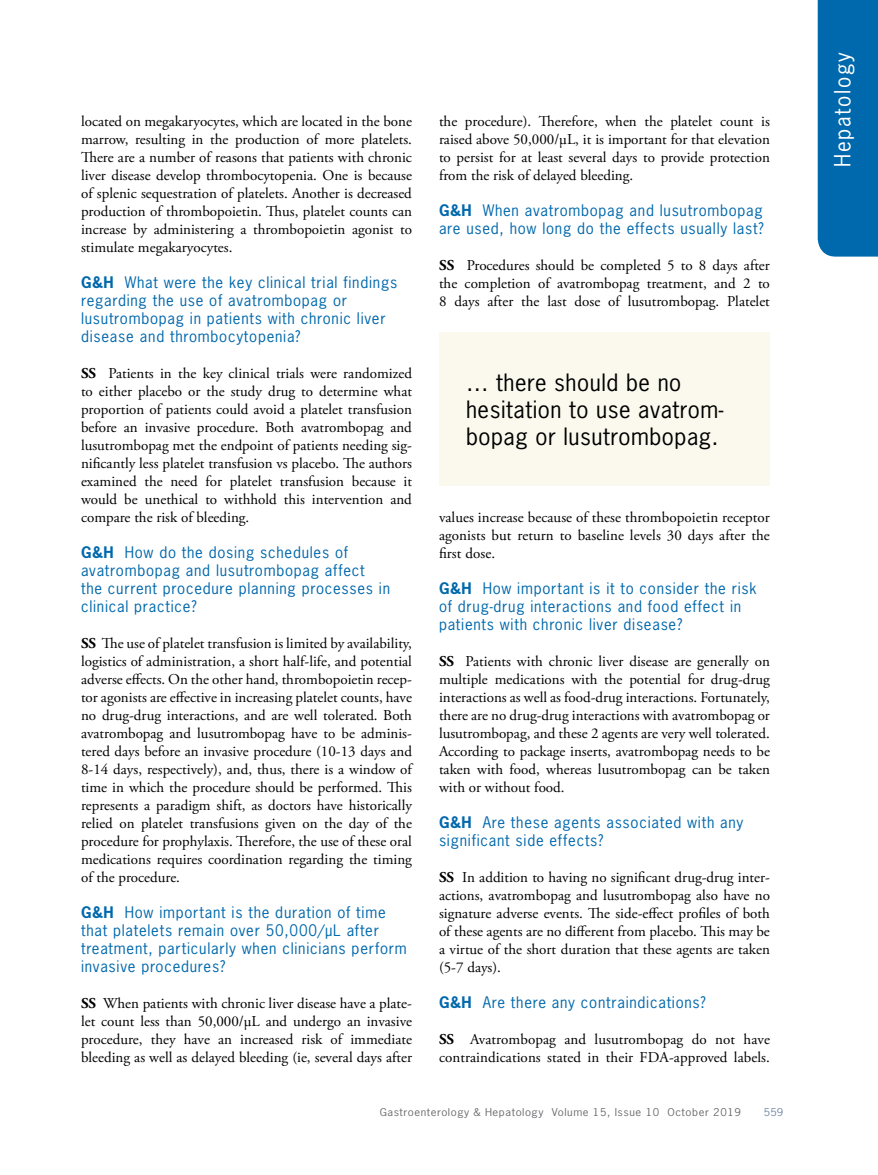
<style>
.page{position:relative;width:878px;height:1175px;background:#fff}
.page>*{position:absolute;margin:0;border:0;box-sizing:border-box;transform-origin:0 0}
.t1{font:22.5px/27px "News Gothic Std";letter-spacing:.025em;color:#000}
.t2{font:21px "News Gothic Std";letter-spacing:.08em;color:#fff}
.t3{font:15px/18px "Adobe Garamond Pro";color:#000;text-align:justify}
.t4{font:15px/18px "News Gothic Std";letter-spacing:.05em;color:#0068ac}
.t5{font:10.2px "News Gothic Std";letter-spacing:.05em;color:#6d6e71;scale:1.11 1}
.t6{font:10.2px "News Gothic Std";color:#738ba5;scale:1.11 1}
.s1{font-weight:700}
</style>
<div class="page">
<div style="left:817px;top:0;width:61px;height:256px;background:#0068ac"></div>
<div style="left:439px;top:333px;width:331px;height:153px;background:#fbf9ed"></div>
<p class="t3" style="left:81px;top:113px;width:332px">located on megakaryocytes, which are located in the bone marrow, resulting in the production of more platelets.<br>There are a number of reasons that patients with chronic liver disease develop thrombocytopenia. One is because of splenic sequestration of platelets. Another is decreased production of thrombopoietin. Thus, platelet counts can increase by administering a thrombopoietin agonist to stimulate megakaryocytes.</p>
<p class="t4" style="left:81px;top:273px;width:318px"><span class="s1">G&amp;H</span> What were the key clinical trial findings regarding the use of avatrombopag or lusutrombopag in patients with chronic liver disease and thrombocytopenia?</p>
<p class="t3" style="left:81px;top:365px;width:332px"><span class="s1">SS</span> Patients in the key clinical trials were randomized to either placebo or the study drug to determine what proportion of patients could avoid a platelet transfusion before an invasive procedure. Both avatrombopag and lusutrombopag met the endpoint of patients needing sig&shy;nificantly less platelet transfusion vs placebo. The authors examined the need for platelet transfusion because it would be unethical to withhold this intervention and compare the risk of bleeding.</p>
<p class="t4" style="left:81px;top:543px;width:310px"><span class="s1">G&amp;H</span> How do the dosing schedules of avatrombopag and lusutrombopag affect<br>the current procedure planning processes in clinical practice?</p>
<p class="t3" style="left:81px;top:635px;width:332px"><span class="s1">SS</span> The use of platelet transfusion is limited by availability, logistics of administration, a short half-life, and potential adverse effects. On the other hand, thrombopoietin recep&shy;tor agonists are effective in increasing platelet counts, have no drug-drug interactions, and are well tolerated. Both avatrombopag and lusutrombopag have to be adminis&shy;tered days before an invasive procedure (10-13 days and 8-14 days, respectively), and, thus, there is a window of time in which the procedure should be performed. This represents a paradigm shift, as doctors have historically relied on platelet transfusions given on the day of the procedure for prophylaxis. Therefore, the use of these oral medications requires coordination regarding the timing of the procedure.</p>
<p class="t4" style="left:81px;top:903px;width:327px"><span class="s1">G&amp;H</span> How important is the duration of time that platelets remain over 50,000/µL after treatment, particularly when clinicians perform invasive procedures?</p>
<p class="t3" style="left:81px;top:995px;width:332px"><span class="s1">SS</span> When patients with chronic liver disease have a plate&shy;let count less than 50,000/µL and undergo an invasive procedure, they have an increased risk of immediate bleeding as well as delayed bleeding (ie, several days after</p>
<p class="t3" style="left:439px;top:113px;width:332px">the procedure). Therefore, when the platelet count is raised above 50,000/µL, it is important for that elevation to persist for at least several days to provide protection from the risk of delayed bleeding.</p>
<p class="t4" style="left:439px;top:201px;width:326px"><span class="s1">G&amp;H</span> When avatrombopag and lusutrombopag are used, how long do the effects usually last?</p>
<p class="t3" style="left:439px;top:257px;width:332px"><span class="s1">SS</span> Procedures should be completed 5 to 8 days after the completion of avatrombopag treatment, and 2 to 8 days after the last dose of lusutrombopag. Platelet</p>
<h1 class="t1" style="left:466px;top:369px;width:259px">… there should be no hesitation to use avatrom&shy;bopag or lusutrombopag.</h1>
<p class="t3" style="left:439px;top:509px;width:332px">values increase because of these thrombopoietin receptor agonists but return to baseline levels 30 days after the first dose.</p>
<p class="t4" style="left:439px;top:579px;width:319px"><span class="s1">G&amp;H</span> How important is it to consider the risk of drug-drug interactions and food effect in patients with chronic liver disease?</p>
<p class="t3" style="left:439px;top:653px;width:332px"><span class="s1">SS</span> Patients with chronic liver disease are generally on multiple medications with the potential for drug-drug interactions as well as food-drug interactions. Fortunately, there are no drug-drug interactions with avatrombopag or lusutrombopag, and these 2 agents are very well tolerated.<br>According to package inserts, avatrombopag needs to be taken with food, whereas lusutrombopag can be taken with or without food.</p>
<p class="t4" style="left:439px;top:813px;width:306px"><span class="s1">G&amp;H</span> Are these agents associated with any significant side effects?</p>
<p class="t3" style="left:439px;top:869px;width:332px"><span class="s1">SS</span> In addition to having no significant drug-drug inter&shy;actions, avatrombopag and lusutrombopag also have no signature adverse events. The side-effect profiles of both of these agents are no different from placebo. This may be a virtue of the short duration that these agents are taken (5-7 days).</p>
<p class="t4" style="left:439px;top:993px;width:268px"><span class="s1">G&amp;H</span> Are there any contraindications?</p>
<p class="t3" style="left:439px;top:1031px;width:332px"><span class="s1">SS</span> Avatrombopag and lusutrombopag do not have contraindications stated in their FDA-approved labels.</p>
<p class="t5" style="left:380px;top:1105px;width:327px">Gastroenterology &amp; Hepatology Volume 15, Issue 10 October 2019</p>
<p class="t6" style="left:764px;top:1105px;width:19px">559</p>
<h2 class="t2" style="left:829px;top:167px;width:116px;rotate:-90deg">Hepatology</h2>
</div>
